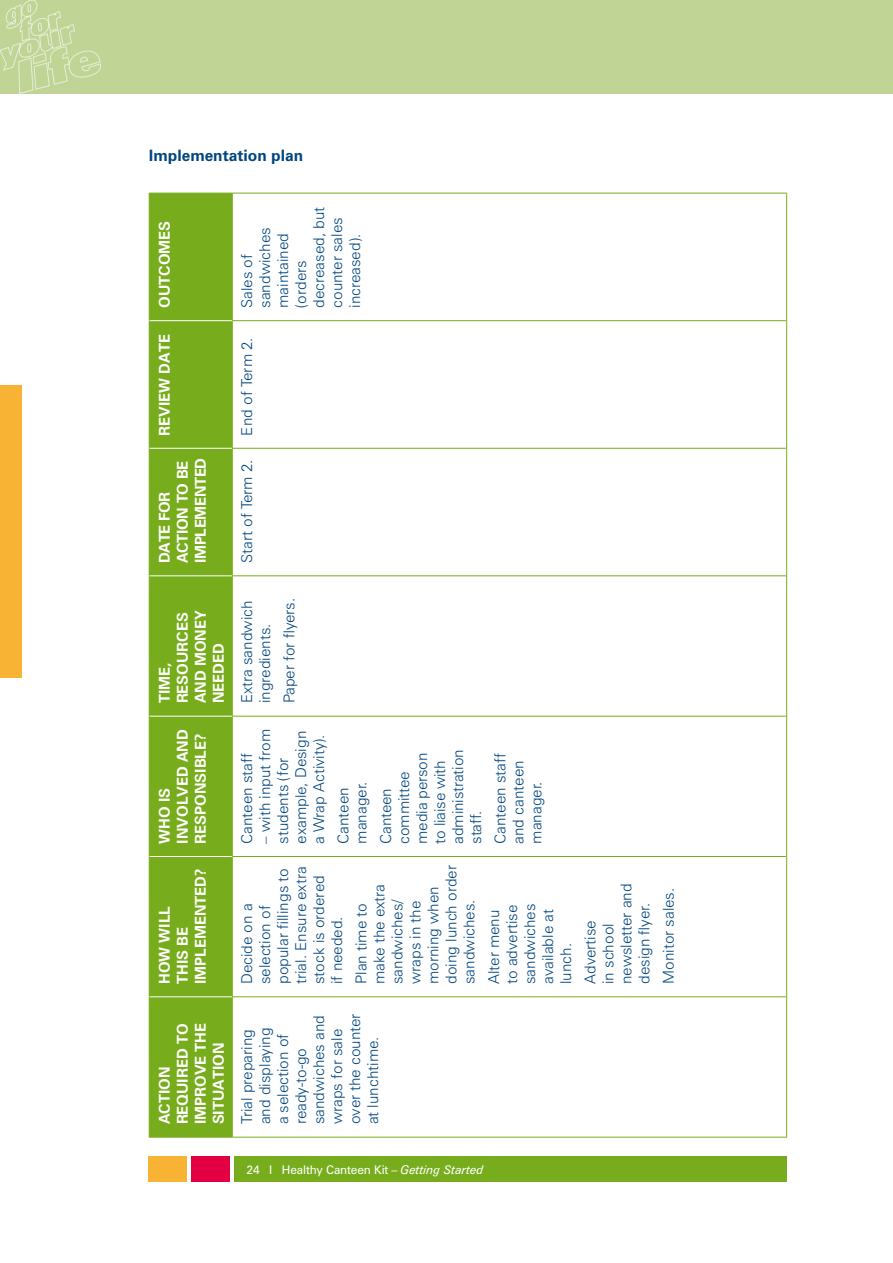
<style>
.page{position:relative;width:893px;height:1263px;background:#fff}
.page>*{position:absolute;margin:0;border:0;box-sizing:border-box;transform-origin:0 0}
.t1{font:700 15.75px "Zurich BT";color:#00457d}
.t2{font:300 15px/18px "Zurich BT";color:#00457d}
.t3{font:700 15px/18px "Zurich BT";color:#fff}
.t4{font:700 15px/18px "Zurich BT";letter-spacing:-.02em;color:#fff}
.t5{font:12px "Zurich BT";letter-spacing:-.01em;color:#fff}
.s1{font-style:italic}
</style>
<div class="page">
<div style="left:234px;top:1157px;width:553px;height:25px;background:#77ad1c"></div>
<div style="left:0;top:0;width:893px;height:94px;background:#c0d595"></div>
<div style="left:191px;top:1157px;width:39px;height:25px;background:#e20043"></div>
<div style="left:149px;top:1157px;width:38px;height:25px;background:#f8b334"></div>
<svg style="left:0;top:0;width:101px;height:93px"></svg>
<div style="left:0;top:385px;width:21px;height:292px;background:#f8b334"></div>
<div style="left:150px;top:194px;width:82px;height:943px;background:#77ad1c"></div>
<hr style="left:149px;top:997px;width:1px;height:140px;background:#77ad1c">
<hr style="left:150px;top:1137px;width:82px;height:1px;background:#77ad1c">
<hr style="left:149px;top:856px;width:1px;height:141px;background:#77ad1c">
<hr style="left:149px;top:716px;width:1px;height:140px;background:#77ad1c">
<hr style="left:149px;top:576px;width:1px;height:140px;background:#77ad1c">
<hr style="left:149px;top:448px;width:1px;height:128px;background:#77ad1c">
<hr style="left:149px;top:321px;width:1px;height:127px;background:#77ad1c">
<hr style="left:149px;top:193px;width:1px;height:128px;background:#77ad1c">
<hr style="left:150px;top:193px;width:82px;height:1px;background:#77ad1c">
<hr style="left:232px;top:997px;width:1px;height:140px;background:#77ad1c">
<hr style="left:233px;top:1137px;width:553px;height:1px;background:#77ad1c">
<hr style="left:232px;top:856px;width:1px;height:141px;background:#77ad1c">
<hr style="left:233px;top:996px;width:553px;height:1px;background:#77ad1c">
<hr style="left:232px;top:716px;width:1px;height:140px;background:#77ad1c">
<hr style="left:233px;top:856px;width:553px;height:1px;background:#77ad1c">
<hr style="left:232px;top:576px;width:1px;height:140px;background:#77ad1c">
<hr style="left:233px;top:716px;width:553px;height:1px;background:#77ad1c">
<hr style="left:232px;top:448px;width:1px;height:128px;background:#77ad1c">
<hr style="left:233px;top:575px;width:553px;height:1px;background:#77ad1c">
<hr style="left:232px;top:321px;width:1px;height:127px;background:#77ad1c">
<hr style="left:233px;top:448px;width:553px;height:1px;background:#77ad1c">
<hr style="left:232px;top:193px;width:1px;height:128px;background:#77ad1c">
<hr style="left:233px;top:320px;width:553px;height:1px;background:#77ad1c">
<hr style="left:233px;top:193px;width:553px;height:1px;background:#77ad1c">
<hr style="left:150px;top:996px;width:82px;height:1px;background:#fff">
<hr style="left:150px;top:856px;width:82px;height:1px;background:#fff">
<hr style="left:150px;top:716px;width:82px;height:1px;background:#fff">
<hr style="left:150px;top:575px;width:82px;height:1px;background:#fff">
<hr style="left:150px;top:448px;width:82px;height:1px;background:#fff">
<hr style="left:150px;top:320px;width:82px;height:1px;background:#fff">
<hr style="left:786px;top:997px;width:1px;height:140px;background:#77ad1c">
<hr style="left:786px;top:856px;width:1px;height:141px;background:#77ad1c">
<hr style="left:786px;top:716px;width:1px;height:140px;background:#77ad1c">
<hr style="left:786px;top:576px;width:1px;height:140px;background:#77ad1c">
<hr style="left:786px;top:448px;width:1px;height:128px;background:#77ad1c">
<hr style="left:786px;top:321px;width:1px;height:127px;background:#77ad1c">
<hr style="left:786px;top:193px;width:1px;height:128px;background:#77ad1c">
<p class="t1" style="left:149px;top:146px;width:156px">Implementation plan</p>
<p class="t3" style="left:155px;top:308px;width:87px;rotate:-90deg">Outcomes</p>
<p class="t3" style="left:155px;top:435px;width:102px;rotate:-90deg">Review date</p>
<p class="t4" style="left:155px;top:563px;width:107px;rotate:-90deg">Datefor action to be implemented</p>
<p class="t3" style="left:155px;top:703px;width:93px;rotate:-90deg">Time, resources and money needed</p>
<p class="t3" style="left:155px;top:844px;width:116px;rotate:-90deg">Who is involved and responsible?</p>
<p class="t3" style="left:155px;top:984px;width:117px;rotate:-90deg">How will<br>this be implemented?</p>
<p class="t3" style="left:155px;top:1124px;width:102px;rotate:-90deg">Action required to improve the situation</p>
<p class="t2" style="left:238px;top:308px;width:102px;rotate:-90deg">Sales of sandwiches maintained (orders decreased, but counter sales increased).</p>
<p class="t2" style="left:238px;top:435px;width:99px;rotate:-90deg">End of Term 2.</p>
<p class="t2" style="left:238px;top:563px;width:105px;rotate:-90deg">Start of Term 2.</p>
<p class="t2" style="left:238px;top:703px;width:104px;rotate:-90deg">Extra sandwich ingredients.</p>
<p class="t2" style="left:280px;top:703px;width:107px;rotate:-90deg">Paper for flyers.</p>
<p class="t2" style="left:256px;top:844px;width:117px;rotate:-90deg">– with input from students (for example, Design a Wrap Activity).</p>
<p class="t2" style="left:238px;top:844px;width:92px;rotate:-90deg">Canteen staff</p>
<p class="t2" style="left:334px;top:844px;width:63px;rotate:-90deg">Canteen manager.</p>
<p class="t2" style="left:377px;top:844px;width:96px;rotate:-90deg">Canteen committee media person to liaise with administration staff.</p>
<p class="t2" style="left:491px;top:844px;width:92px;rotate:-90deg">Canteen staff and canteen manager.</p>
<p class="t2" style="left:238px;top:984px;width:119px;rotate:-90deg">Decide on a selection of popular fillings to trial. Ensure extra stock is ordered if needed.</p>
<p class="t2" style="left:352px;top:984px;width:120px;rotate:-90deg">Plan time to make the extra sandwiches/ wraps in the morning when doing lunch order sandwiches.</p>
<p class="t2" style="left:238px;top:1124px;width:112px;rotate:-90deg">Trial preparing and displaying<br>a selection of ready-to-go sandwiches and wraps for sale over the counter at lunchtime.</p>
<p class="t2" style="left:485px;top:984px;width:82px;rotate:-90deg">Alter menu to advertise sandwiches available at lunch.</p>
<p class="t2" style="left:581px;top:984px;width:102px;rotate:-90deg">Advertise<br>in school newsletter and design flyer.</p>
<p class="t2" style="left:659px;top:984px;width:98px;rotate:-90deg">Monitor sales.</p>
<p class="t5" style="left:247px;top:1162px;width:239px">24 I Healthy Canteen Kit – <span class="s1">Getting Started</span></p>
</div>
